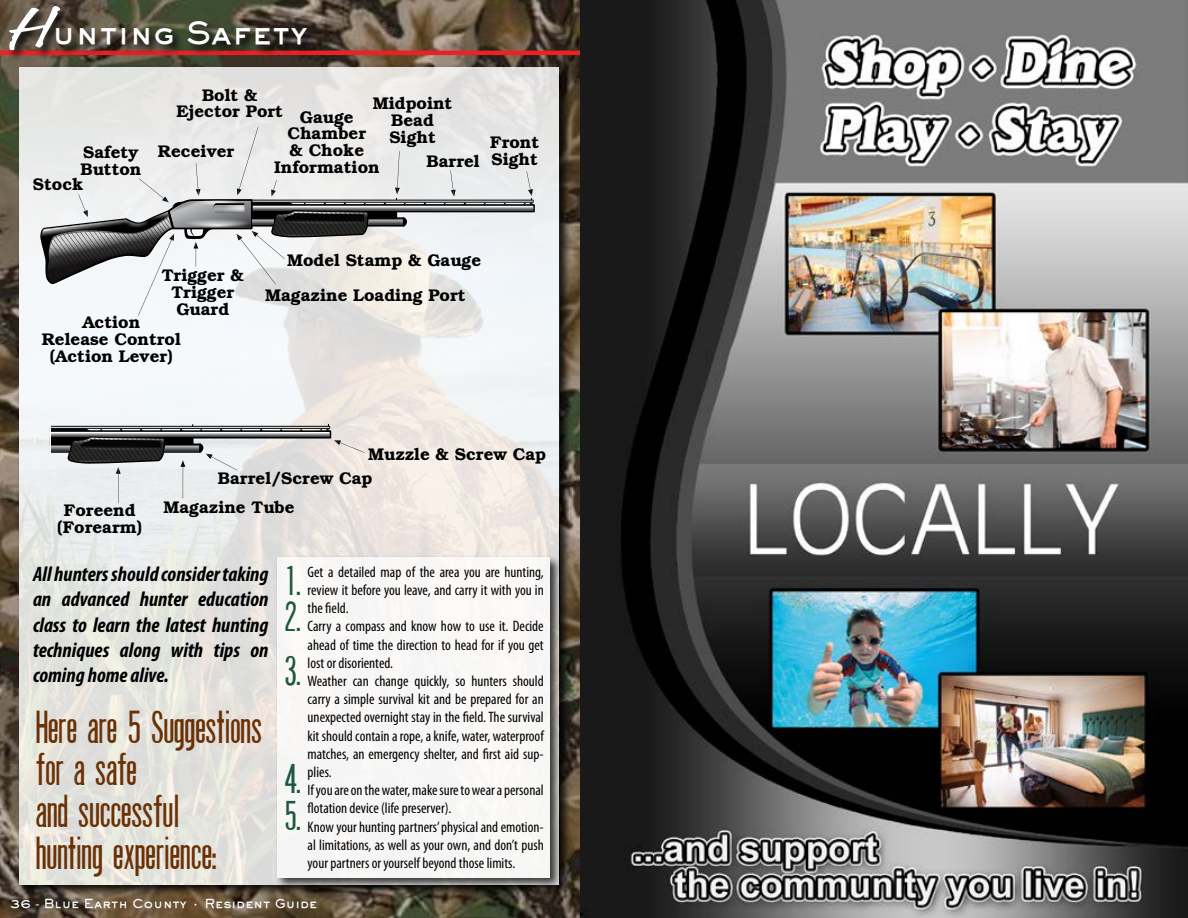
<style>
.page{position:relative;width:1188px;height:918px;background:#fff}
.page>*{position:absolute;margin:0;border:0;box-sizing:border-box;transform-origin:0 0}
.t1{font:45px/42px "Protege";color:#693105}
.t2{font:40.5px/36px "Protege";color:#1e5840}
.t3{font:800 30px "Gothic";color:#fff}
.t4{font:italic 700 condensed 21px/25.2px "Myriad Pro";color:#000;text-align:justify}
.t5{font:600 16.95px/17px "Bookman";color:#000;text-align:center}
.t6{font:condensed 15.15px/18.1px "Myriad Pro";color:#000}
.t7{font:800 12px "Gothic";color:#fff}
.s1{font-family:"Lambo Hmk";font-weight:700;font-size:51px}
</style>
<div class="page">
<img style="left:0;top:0;width:580px;height:918px">
<svg style="left:17px;top:64px;width:555px;height:833px;background:#564e41"></svg>
<svg style="left:20px;top:67px;width:540px;height:818px"></svg>
<svg style="left:275px;top:554px;width:288px;height:336px;background:#7b7976"></svg>
<div style="left:278px;top:557px;width:272px;height:320px;background:#f8f7f6"></div>
<hr style="left:0;top:51px;width:600px;height:4px;background:#ed2124">
<svg style="left:8px;top:4px;width:311px;height:57px;background:#554335"></svg>
<svg style="left:45px;top:424px;width:2px;height:31px"></svg>
<hr style="left:183px;top:467px;width:1px;height:32px;background:#050606">
<svg style="left:47px;top:424px;width:318px;height:50px"></svg>
<hr style="left:118px;top:473px;width:1px;height:30px;background:#050606">
<svg style="left:40px;top:127px;width:495px;height:189px"></svg>
<img style="left:580px;top:0;width:608px;height:918px">
<h3 class="t3" style="left:7px;top:13px;width:303px"><span class="s1">H</span>unting Safety</h3>
<p class="t5" style="left:81px;top:144px;width:62px;text-align:left">Safety<br>Button</p>
<p class="t5" style="left:33px;top:176px;width:52px">Stock</p>
<p class="t5" style="left:176px;top:86px;width:179px;text-align:left;text-indent:26px">Bolt &amp;<br>Ejector Port Gauge</p>
<p class="t5" style="left:274px;top:125px;width:107px">Chamber<br>&amp; Choke<br>Information</p>
<p class="t5" style="left:373px;top:95px;width:81px">Midpoint<br>Bead<br>Sight</p>
<p class="t5" style="left:427px;top:152px;width:55px">Barrel</p>
<p class="t5" style="left:158px;top:143px;width:78px">Receiver</p>
<p class="t5" style="left:490px;top:134px;width:51px;text-align:left">Front<br>Sight</p>
<p class="t5" style="left:162px;top:267px;width:84px">Trigger &amp;<br>Trigger<br>Guard</p>
<p class="t5" style="left:42px;top:314px;width:141px">Action<br>Release Control (Action Lever)</p>
<p class="t5" style="left:265px;top:243px;width:217px;line-height:35px;text-align:left;text-indent:22px">Model Stamp &amp; Gauge<br>Magazine Loading Port</p>
<p class="t5" style="left:368px;top:446px;width:179px">Muzzle &amp; Screw Cap</p>
<p class="t5" style="left:218px;top:469px;width:156px">Barrel/Screw Cap</p>
<p class="t5" style="left:57px;top:502px;width:86px">Foreend (Forearm)</p>
<p class="t5" style="left:164px;top:499px;width:133px">Magazine Tube</p>
<h2 class="t2" style="left:285px;top:564px;width:17px">1.<br>2.</h2>
<h2 class="t2" style="left:285px;top:654px;width:17px">3.</h2>
<p class="t6" style="left:308px;top:563px;width:238px">Get a detailed map of the area you are hunting, review it before you leave, and carry it with you in the field.<br>Carry a compass and know how to use it. Decide ahead of time the direction to head for if you get lost or disoriented.<br>Weather can change quickly, so hunters should carry a simple survival kit and be prepared for an unexpected overnight stay in the field. The survival kit should contain a rope, a knife, water, waterproof matches, an emergency shelter, and first aid sup&shy;plies.<br>If you are on the water, make sure to wear a personal flotation device (life preserver).<br>Know your hunting partners’ physical and emotion&shy;al limitations, as well as your own, and don’t push your partners or yourself beyond those limits.</p>
<p class="t7" style="left:10px;top:895px;width:309px">36 - Blue Earth County • Resident Guide</p>
<h3 class="t4" style="left:33px;top:561px;width:237px">All hunters should consider taking an advanced hunter education class to learn the latest hunting techniques along with tips on coming home alive.</h3>
<h1 class="t1" style="left:36px;top:707px;width:228px">Here are 5 Suggestions for a safe<br>and successful<br>hunting experience:</h1>
<h2 class="t2" style="left:285px;top:762px;width:17px">4.<br>5.</h2>
</div>
